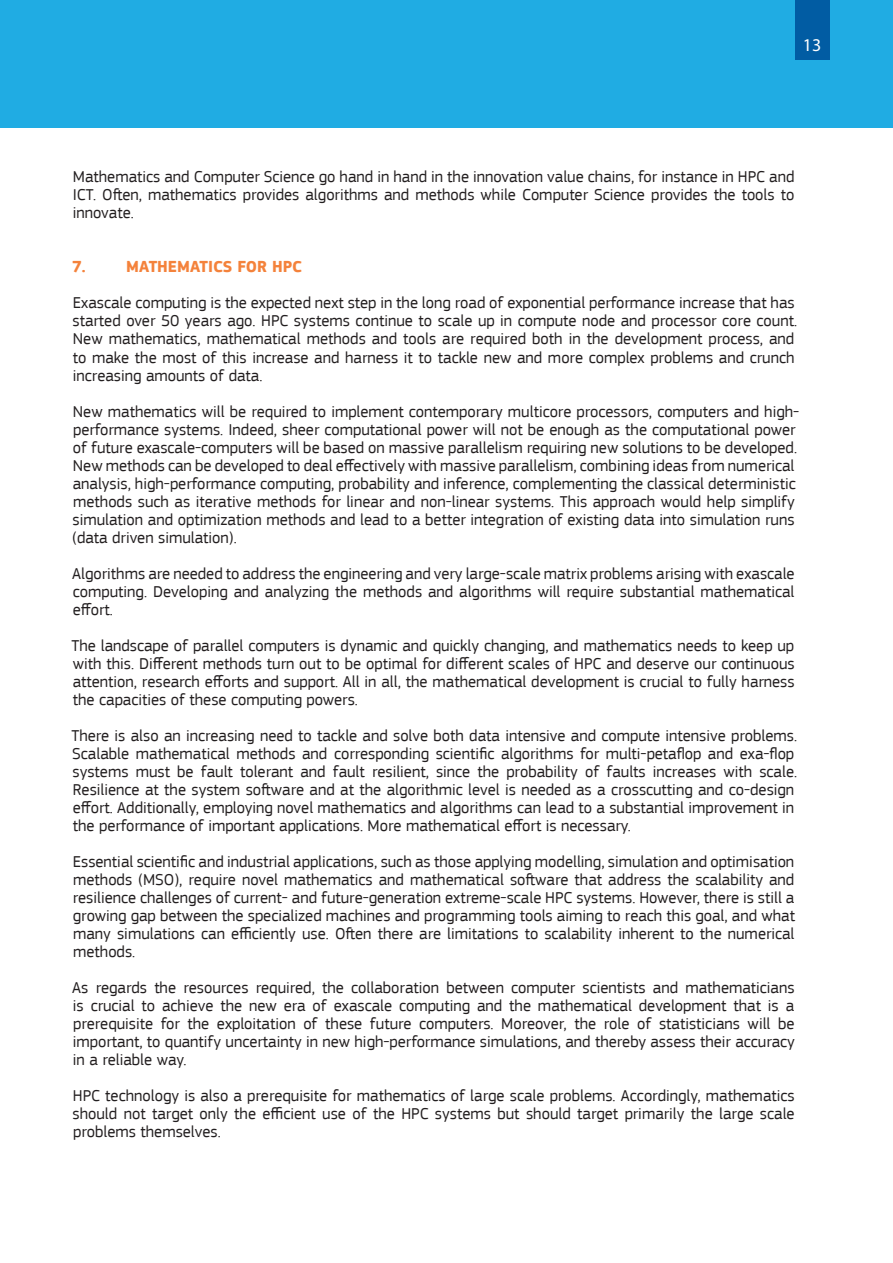
<style>
.page{position:relative;width:893px;height:1263px;background:#fff}
.page>*{position:absolute;margin:0;border:0;box-sizing:border-box;transform-origin:0 0}
.t1{font:18px "Myriad Pro";color:#fff}
._08_1_TEXTES_RUBRIQU{font:16.5px/18px "EC Square Sans Pro";color:#231f20;text-align:justify}
._08_1_TEXTES_RUBRIQU-2{font:700 16.5px "EC Square Sans Pro";color:#f4823b}
</style>
<div class="page">
<div style="left:0;top:0;width:893px;height:128px;background:#20ace3"></div>
<div style="left:795px;top:0;width:34px;height:60px;background:#015ca3"></div>
<p class="t1" style="left:803px;top:34px;width:20px">13</p>
<p class="_08_1_TEXTES_RUBRIQU" style="left:73px;top:168px;width:723px">Mathematics and Computer Science go hand in hand in the innovation value chains, for instance in HPC and ICT. Often, mathematics provides algorithms and methods while Computer Science provides the tools to innovate.</p>
<p class="_08_1_TEXTES_RUBRIQU-2" style="left:72px;top:257px;width:15px">7.</p>
<p class="_08_1_TEXTES_RUBRIQU-2" style="left:126px;top:257px;width:177px">MATHEMATICS FOR HPC</p>
<p class="_08_1_TEXTES_RUBRIQU" style="left:73px;top:294px;width:726px;text-align:left">Exascale computing is the expected next step in the long road of exponential performance increase that has started over 50 years ago. HPC systems continue to scale up in compute node and processor core count.<br>New mathematics, mathematical methods and tools are required both in the development process, and to make the most of this increase and harness it to tackle new and more complex problems and crunch increasing amounts of data.</p>
<p class="_08_1_TEXTES_RUBRIQU" style="left:73px;top:402px;width:728px;text-align:left">New mathematics will be required to implement contemporary multicore processors, computers and high&shy;performance systems. Indeed, sheer computational power will not be enough as the computational power of future exascale-computers will be based on massive parallelism requiring new solutions to be developed.</p>
<p class="_08_1_TEXTES_RUBRIQU" style="left:72px;top:456px;width:725px">New methods can be developed to deal effectively with massive parallelism, combining ideas from numerical analysis, high-performance computing, probability and inference, complementing the classical deterministic methods such as iterative methods for linear and non-linear systems. This approach would help simplify simulation and optimization methods and lead to a better integration of existing data into simulation runs (data driven simulation).</p>
<p class="_08_1_TEXTES_RUBRIQU" style="left:72px;top:564px;width:724px">Algorithms are needed to address the engineering and very large-scale matrix problems arising with exascale computing. Developing and analyzing the methods and algorithms will require substantial mathematical effort.</p>
<p class="_08_1_TEXTES_RUBRIQU" style="left:71px;top:636px;width:725px">The landscape of parallel computers is dynamic and quickly changing, and mathematics needs to keep up with this. Different methods turn out to be optimal for different scales of HPC and deserve our continuous attention, research efforts and support. All in all, the mathematical development is crucial to fully harness the capacities of these computing powers.</p>
<p class="_08_1_TEXTES_RUBRIQU" style="left:71px;top:726px;width:727px;text-align:left">There is also an increasing need to tackle and solve both data intensive and compute intensive problems.<br>Scalable mathematical methods and corresponding scientific algorithms for multi-petaflop and exa-flop systems must be fault tolerant and fault resilient, since the probability of faults increases with scale.<br>Resilience at the system software and at the algorithmic level is needed as a crosscutting and co-design effort. Additionally, employing novel mathematics and algorithms can lead to a substantial improvement in the performance of important applications. More mathematical effort is necessary.</p>
<p class="_08_1_TEXTES_RUBRIQU" style="left:73px;top:852px;width:724px">Essential scientific and industrial applications, such as those applying modelling, simulation and optimisation methods (MSO), require novel mathematics and mathematical software that address the scalability and resilience challenges of current- and future-generation extreme-scale HPC systems. However, there is still a growing gap between the specialized machines and programming tools aiming to reach this goal, and what many simulations can efficiently use. Often there are limitations to scalability inherent to the numerical methods.</p>
<p class="_08_1_TEXTES_RUBRIQU" style="left:72px;top:978px;width:724px">As regards the resources required, the collaboration between computer scientists and mathematicians is crucial to achieve the new era of exascale computing and the mathematical development that is a prerequisite for the exploitation of these future computers. Moreover, the role of statisticians will be important, to quantify uncertainty in new high-performance simulations, and thereby assess their accuracy in a reliable way.</p>
<p class="_08_1_TEXTES_RUBRIQU" style="left:73px;top:1086px;width:724px">HPC technology is also a prerequisite for mathematics of large scale problems. Accordingly, mathematics should not target only the efficient use of the HPC systems but should target primarily the large scale problems themselves.</p>
</div>
